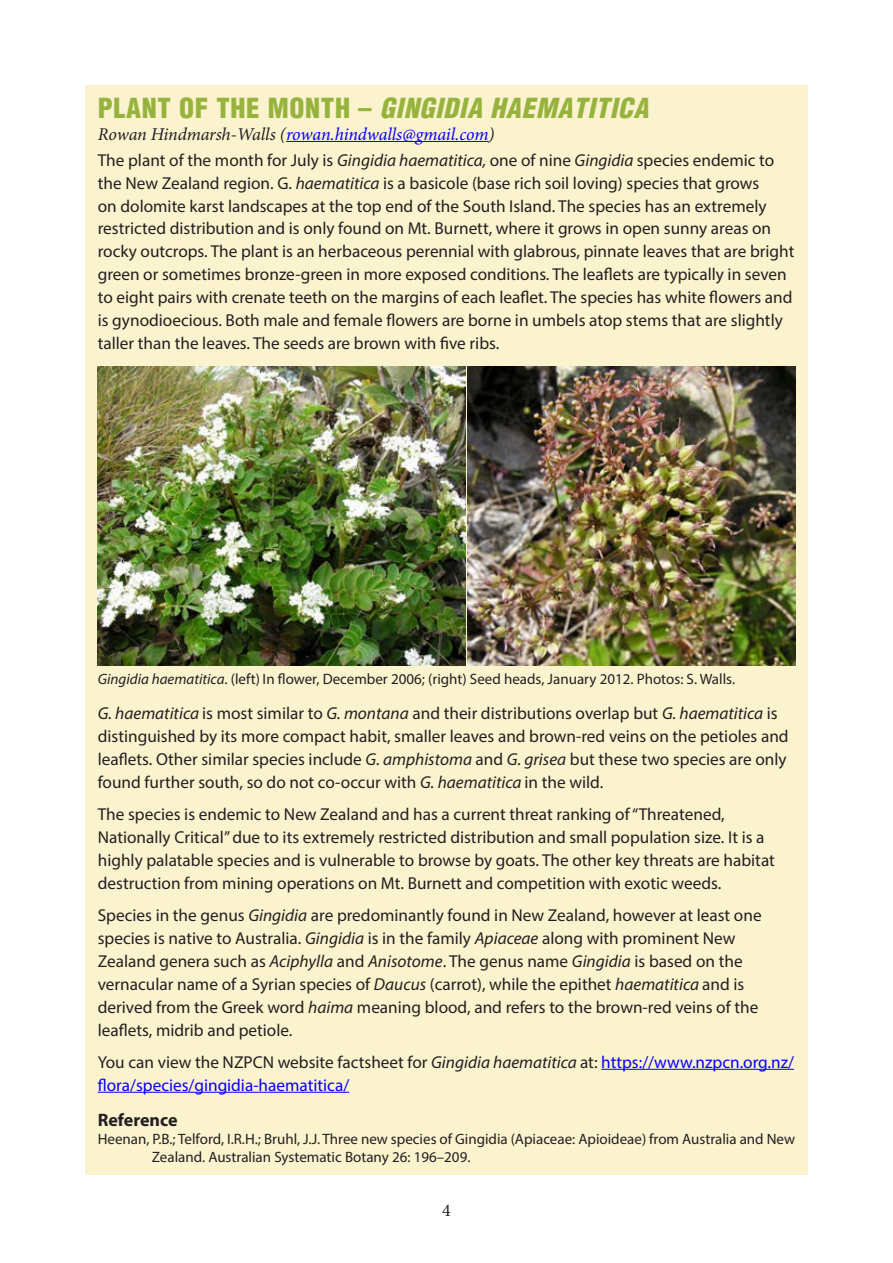
<style>
.page{position:relative;width:893px;height:1263px;background:#fff}
.page>*{position:absolute;margin:0;border:0;box-sizing:border-box;transform-origin:0 0}
.Heading_1_Newsletter{font:27px "Helvetica Maori Cond Black Obl";letter-spacing:.025em;color:#96b43d}
.Author_source{font:italic 18px "Minion Pro";letter-spacing:-.01em;color:#0600ff}
.Heading_3{font:700 18px "Myriad Pro";color:#231f20}
.t1{font:18px "Minion Pro";color:#231f20}
.Plant_of_the_month_t{font:17.25px/23px "Myriad Pro";color:#231f20}
.Plant_of_the_month_t-2{font:17.25px/23px "Myriad Pro";color:#0600ff}
.References{font:15px/18px "Myriad Pro";color:#231f20}
.s1{font-family:"Helvetica Maori";font-weight:900;font-stretch:condensed}
.s2{color:#231f20}
.s3{font-style:italic}
.s4{font-style:italic;color:#231f20}
</style>
<div class="page">
<div style="left:85px;top:85px;width:723px;height:1089px;background:#fbf2ce"></div>
<hr style="left:286px;top:141px;width:203px;height:1px;background:#0600ff">
<hr style="left:601px;top:1069px;width:193px;height:1px;background:#0600ff">
<hr style="left:98px;top:1092px;width:251px;height:1px;background:#0600ff">
<img style="left:98px;top:367px;width:367px;height:298px">
<img style="left:467px;top:367px;width:328px;height:298px">
<p class="Heading_1_Newsletter" style="left:98px;top:91px;width:552px"><span class="s1">PLANT OF THE MONTH –</span> GINGIDIA HAEMATITICA</p>
<p class="Author_source" style="left:98px;top:122px;width:398px"><span class="s2">Rowan Hindmarsh-Walls (</span>rowan.hindwalls@gmail.com<span class="s2">)</span></p>
<p class="Plant_of_the_month_t" style="left:98px;top:148px;width:698px">The plant of the month for July is <span class="s3">Gingidia haematitica,</span> one of nine <span class="s3">Gingidia</span> species endemic to the New Zealand region. G. <span class="s3">haematitica</span> is a basicole (base rich soil loving) species that grows<br>on dolomite karst landscapes at the top end of the South Island. The species has an extremely restricted distribution and is only found on Mt. Burnett, where it grows in open sunny areas on rocky outcrops. The plant is an herbaceous perennial with glabrous, pinnate leaves that are bright green or sometimes bronze-green in more exposed conditions. The leaflets are typically in seven to eight pairs with crenate teeth on the margins of each leaflet. The species has white flowers and is gynodioecious. Both male and female flowers are borne in umbels atop stems that are slightly taller than the leaves. The seeds are brown with five ribs.</p>
<p class="References" style="left:98px;top:669px;width:639px"><span class="s3">Gingidia haematitica</span>. (left) In flower, December 2006; (right) Seed heads, January 2012. Photos: S. Walls.</p>
<p class="Plant_of_the_month_t" style="left:98px;top:702px;width:692px"><span class="s3">G. haematitica</span> is most similar to <span class="s3">G. montana</span> and their distributions overlap but <span class="s3">G. haematitica</span> is distinguished by its more compact habit, smaller leaves and brown-red veins on the petioles and leaflets. Other similar species include <span class="s3">G. amphistoma</span> and <span class="s3">G. grisea</span> but these two species are only found further south, so do not co-occur with <span class="s3">G. haematitica</span> in the wild.</p>
<p class="Plant_of_the_month_t" style="left:98px;top:802px;width:679px">The species is endemic to New Zealand and has a current threat ranking of “Threatened, Nationally Critical” due to its extremely restricted distribution and small population size. It is a highly palatable species and is vulnerable to browse by goats. The other key threats are habitat destruction from mining operations on Mt. Burnett and competition with exotic weeds.</p>
<p class="Plant_of_the_month_t" style="left:98px;top:903px;width:665px">Species in the genus <span class="s3">Gingidia</span> are predominantly found in New Zealand, however at least one species is native to Australia. <span class="s3">Gingidia</span> is in the family <span class="s3">Apiaceae</span> along with prominent New Zealand genera such as <span class="s3">Aciphylla</span> and <span class="s3">Anisotome</span>. The genus name <span class="s3">Gingidia</span> is based on the vernacular name of a Syrian species of <span class="s3">Daucus</span> (carrot), while the epithet <span class="s3">haematitica</span> and is derived from the Greek word <span class="s3">haima</span> meaning blood, and refers to the brown-red veins of the leaflets, midrib and petiole.</p>
<p class="Plant_of_the_month_t-2" style="left:98px;top:1050px;width:698px"><span class="s2">You can view the NZPCN website factsheet for</span> <span class="s4">Gingidia haematitica</span> <span class="s2">at:</span> https://www.nzpcn.org.nz/ flora/species/gingidia-haematitica/</p>
<p class="Heading_3" style="left:98px;top:1108px;width:81px">Reference</p>
<p class="References" style="left:152px;top:1129px;width:645px;text-indent:-54px">Heenan, P.B.; Telford, I.R.H.; Bruhl, J.J. Three new species of Gingidia (Apiaceae: Apioideae) from Australia and New<br>Zealand. Australian Systematic Botany 26: 196–209.</p>
<p class="t1" style="left:442px;top:1198px;width:10px">4</p>
</div>
